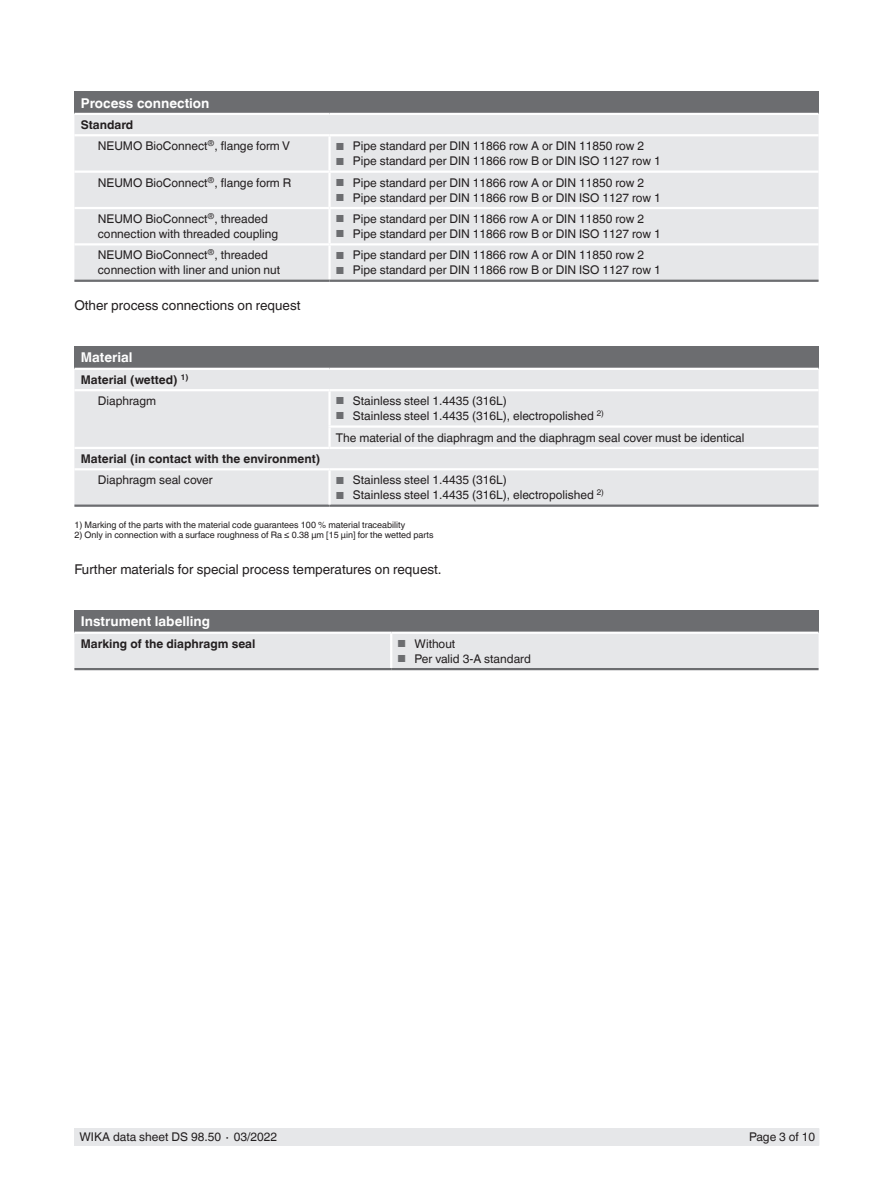
<style>
.page{position:relative;width:893px;height:1188px;background:#fff}
.page>*{position:absolute;margin:0;border:0;box-sizing:border-box;transform-origin:0 0}
.t1{font:13.5px "Helvetica World";color:#231f20}
.t2{font:700 13.5px "Helvetica World";color:#fff}
.t3{font:12px/21.3px "Helvetica World";color:#231f20}
.t4{font:700 12px/21.3px "Helvetica World";color:#231f20}
.t5{font:9px "Helvetica World";color:#231f20}
.s1{font-weight:700}
.s2{font-size:10.2px;color:#6c6d70}
.s3{font-weight:400}
</style>
<div class="page">
<div style="left:75px;top:1128px;width:744px;height:17px;background:#e6e7e9"></div>
<div style="left:74px;top:91px;width:745px;height:23px;background:#6c6d70"></div>
<div style="left:74px;top:115px;width:745px;height:165px;background:#e6e7e9"></div>
<hr style="left:74px;top:171px;width:256px;height:2px;background:#fff">
<hr style="left:328px;top:173px;width:3px;height:34px;background:#fff">
<hr style="left:74px;top:207px;width:256px;height:2px;background:#fff">
<hr style="left:328px;top:209px;width:3px;height:34px;background:#fff">
<hr style="left:328px;top:246px;width:3px;height:34px;background:#fff">
<hr style="left:74px;top:280px;width:256px;height:2px;background:#6c6d70">
<hr style="left:330px;top:280px;width:489px;height:2px;background:#6c6d70">
<hr style="left:330px;top:171px;width:489px;height:2px;background:#fff">
<hr style="left:328px;top:136px;width:3px;height:35px;background:#fff">
<hr style="left:74px;top:113px;width:256px;height:2px;background:#fff">
<hr style="left:330px;top:113px;width:489px;height:2px;background:#fff">
<hr style="left:74px;top:134px;width:256px;height:2px;background:#fff">
<hr style="left:330px;top:134px;width:489px;height:2px;background:#fff">
<hr style="left:330px;top:207px;width:489px;height:2px;background:#fff">
<hr style="left:74px;top:243px;width:256px;height:3px;background:#fff">
<hr style="left:330px;top:243px;width:489px;height:3px;background:#fff">
<div style="left:74px;top:346px;width:745px;height:23px;background:#6c6d70"></div>
<div style="left:74px;top:370px;width:745px;height:135px;background:#e6e7e9"></div>
<hr style="left:328px;top:425px;width:491px;height:3px;background:#fff">
<hr style="left:74px;top:368px;width:256px;height:2px;background:#fff">
<hr style="left:330px;top:368px;width:489px;height:2px;background:#fff">
<hr style="left:74px;top:505px;width:256px;height:2px;background:#6c6d70">
<hr style="left:330px;top:505px;width:489px;height:2px;background:#6c6d70">
<hr style="left:74px;top:389px;width:256px;height:2px;background:#fff">
<hr style="left:328px;top:391px;width:3px;height:34px;background:#fff">
<hr style="left:328px;top:428px;width:3px;height:19px;background:#fff">
<hr style="left:74px;top:447px;width:256px;height:2px;background:#fff">
<hr style="left:330px;top:447px;width:489px;height:2px;background:#fff">
<hr style="left:330px;top:389px;width:489px;height:2px;background:#fff">
<hr style="left:74px;top:468px;width:256px;height:2px;background:#fff">
<hr style="left:330px;top:468px;width:489px;height:2px;background:#fff">
<hr style="left:328px;top:470px;width:3px;height:35px;background:#fff">
<div style="left:74px;top:610px;width:745px;height:23px;background:#6c6d70"></div>
<div style="left:74px;top:634px;width:745px;height:34px;background:#e6e7e9"></div>
<hr style="left:74px;top:668px;width:317px;height:2px;background:#6c6d70">
<hr style="left:391px;top:668px;width:428px;height:2px;background:#6c6d70">
<hr style="left:74px;top:632px;width:317px;height:2px;background:#fff">
<hr style="left:391px;top:632px;width:428px;height:2px;background:#fff">
<hr style="left:390px;top:634px;width:2px;height:34px;background:#fff">
<p class="t2" style="left:81px;top:95px;width:130px">Process connection</p>
<p class="t3" style="left:98px;top:114px;width:194px;text-indent:-17px"><span class="s1">Standard<br></span>NEUMO BioConnect<sup>®</sup>, flange form V</p>
<p class="t3" style="left:336px;top:135px;width:310px"><span class="s2">■</span> Pipe standard per DIN 11866 row A or DIN 11850 row 2</p>
<p class="t3" style="left:336px;top:150px;width:326px"><span class="s2">■</span> Pipe standard per DIN 11866 row B or DIN ISO 1127 row 1</p>
<p class="t3" style="left:98px;top:172px;width:195px">NEUMO BioConnect<sup>®</sup>, flange form R</p>
<p class="t3" style="left:336px;top:172px;width:310px"><span class="s2">■</span> Pipe standard per DIN 11866 row A or DIN 11850 row 2</p>
<p class="t3" style="left:336px;top:187px;width:326px"><span class="s2">■</span> Pipe standard per DIN 11866 row B or DIN ISO 1127 row 1</p>
<p class="t3" style="left:98px;top:211px;width:182px;line-height:15px">NEUMO BioConnect<sup>®</sup>, threaded connection with threaded coupling</p>
<p class="t3" style="left:336px;top:208px;width:310px"><span class="s2">■</span> Pipe standard per DIN 11866 row A or DIN 11850 row 2</p>
<p class="t3" style="left:336px;top:223px;width:326px"><span class="s2">■</span> Pipe standard per DIN 11866 row B or DIN ISO 1127 row 1</p>
<p class="t3" style="left:98px;top:248px;width:184px;line-height:15px">NEUMO BioConnect<sup>®</sup>, threaded connection with liner and union nut</p>
<p class="t3" style="left:336px;top:245px;width:310px"><span class="s2">■</span> Pipe standard per DIN 11866 row A or DIN 11850 row 2</p>
<p class="t3" style="left:336px;top:260px;width:326px"><span class="s2">■</span> Pipe standard per DIN 11866 row B or DIN ISO 1127 row 1</p>
<p class="t1" style="left:74px;top:298px;width:228px">Other process connections on request</p>
<p class="t2" style="left:81px;top:350px;width:53px">Material</p>
<p class="t4" style="left:98px;top:369px;width:92px;text-indent:-17px">Material (wetted) <sup>1)<br></sup><span class="s3">Diaphragm</span></p>
<p class="t3" style="left:336px;top:390px;width:172px"><span class="s2">■</span> Stainless steel 1.4435 (316L)</p>
<p class="t3" style="left:336px;top:405px;width:410px"><span class="s2">■</span> Stainless steel 1.4435 (316L), electropolished <sup>2)<br></sup>The material of the diaphragm and the diaphragm seal cover must be identical</p>
<p class="t4" style="left:81px;top:448px;width:241px">Material (in contact with the environment)</p>
<p class="t3" style="left:98px;top:470px;width:117px">Diaphragm seal cover</p>
<p class="t3" style="left:336px;top:470px;width:172px"><span class="s2">■</span> Stainless steel 1.4435 (316L)</p>
<p class="t3" style="left:336px;top:485px;width:270px"><span class="s2">■</span> Stainless steel 1.4435 (316L), electropolished <sup>2)</sup></p>
<p class="t5" style="left:74px;top:519px;width:332px">1) Marking of the parts with the material code guarantees 100 % material traceability</p>
<p class="t5" style="left:74px;top:530px;width:361px">2) Only in connection with a surface roughness of Ra ≤ 0.38 μm [15 μin] for the wetted parts</p>
<p class="t1" style="left:74px;top:562px;width:369px">Further materials for special process temperatures on request.</p>
<p class="t2" style="left:81px;top:614px;width:131px">Instrument labelling</p>
<p class="t4" style="left:81px;top:633px;width:176px">Marking of the diaphragm seal</p>
<p class="t3" style="left:398px;top:633px;width:59px"><span class="s2">■</span> Without</p>
<p class="t3" style="left:398px;top:648px;width:135px"><span class="s2">■</span> Per valid 3-A standard</p>
<p class="t3" style="left:80px;top:1126px;width:199px">WIKA data sheet DS 98.50 ∙ 03/2022</p>
<p class="t3" style="left:749px;top:1126px;width:68px">Page 3 of 10</p>
</div>
